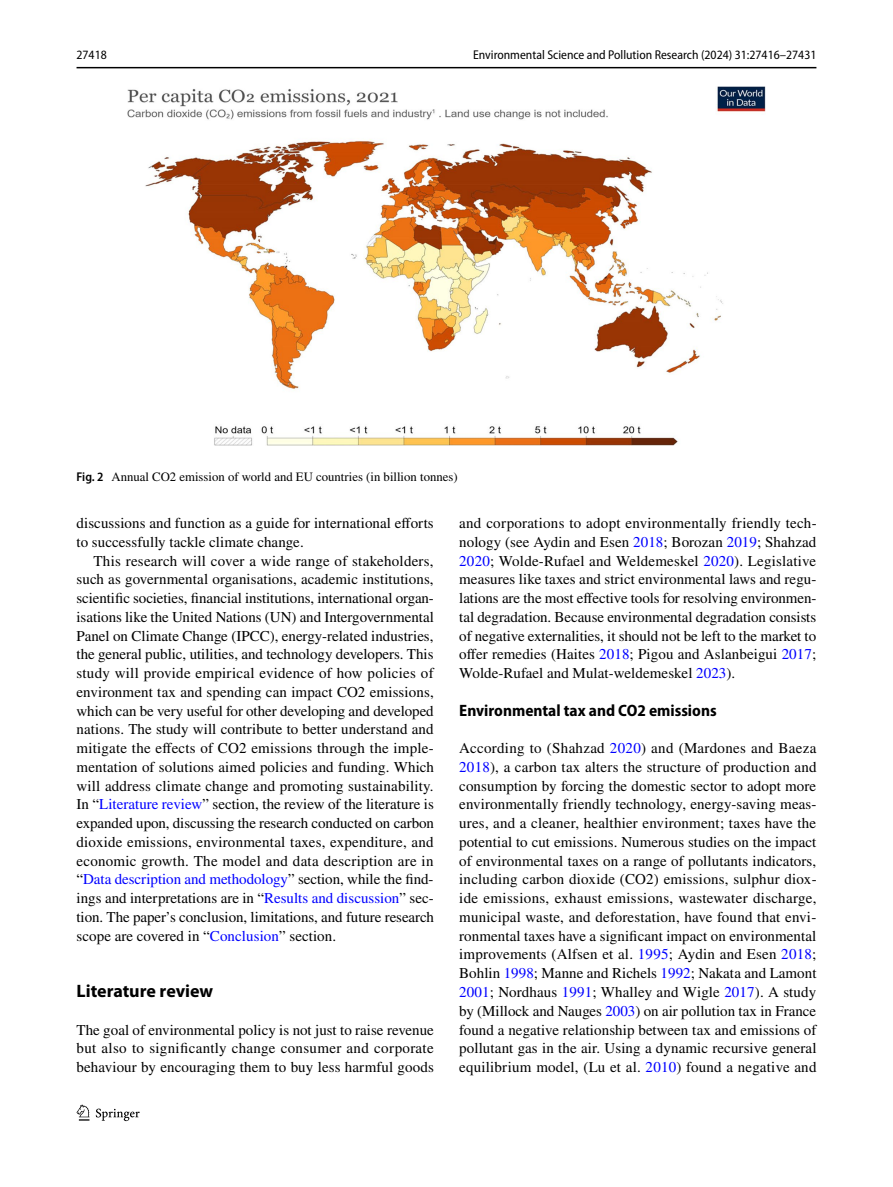
<style>
.page{position:relative;width:893px;height:1187px;background:#fff}
.page>*{position:absolute;margin:0;border:0;box-sizing:border-box;transform-origin:0 0}
.t1{font:700 18px "Myriad Pro";letter-spacing:-.005em;color:#000}
.t2{font:700 semi-condensed 16.5px "Myriad Pro";color:#000}
.t3{font:15px/18.8px "STIX";letter-spacing:.005em;color:#000;text-align:justify}
.t4{font:semi-condensed 12.75px "Myriad Pro";color:#000}
.t5{font:12.75px "STIX";color:#000}
.s1{font-family:"Myriad Pro";font-weight:600;font-stretch:semi-condensed}
.s2{color:#00f}
</style>
<div class="page">
<hr style="left:77px;top:67px;width:739px;height:1px;background:#000">
<svg style="left:77px;top:1104px;width:12px;height:16px"></svg>
<svg style="left:96px;top:1108px;width:44px;height:12px"></svg>
<img style="left:128px;top:87px;width:637px;height:358px">
<p class="t4" style="left:77px;top:48px;width:32px">27418</p>
<p class="t4" style="left:473px;top:48px;width:345px">Environmental Science and Pollution Research (2024) 31:27416–27431</p>
<p class="t5" style="left:77px;top:467px;width:383px"><span class="s1">Fig. 2</span> Annual CO2 emission of world and EU countries (in billion tonnes)</p>
<p class="t3" style="left:77px;top:514px;width:359px">discussions and function as a guide for international efforts to successfully tackle climate change.</p>
<p class="t3" style="left:77px;top:552px;width:359px;text-indent:17px">This research will cover a wide range of stakeholders, such as governmental organisations, academic institutions, scientific societies, financial institutions, international organ&shy;isations like the United Nations (UN) and Intergovernmental Panel on Climate Change (IPCC), energy-related industries, the general public, utilities, and technology developers. This study will provide empirical evidence of how policies of environment tax and spending can impact CO2 emissions, which can be very useful for other developing and developed nations. The study will contribute to better understand and mitigate the effects of CO2 emissions through the imple&shy;mentation of solutions aimed policies and funding. Which will address climate change and promoting sustainability.<br>In “<span class="s2">Literature review</span>” section, the review of the literature is expanded upon, discussing the research conducted on carbon dioxide emissions, environmental taxes, expenditure, and economic growth. The model and data description are in “<span class="s2">Data description and methodology</span>” section, while the find&shy;ings and interpretations are in “<span class="s2">Results and discussion</span>” sec&shy;tion. The paper’s conclusion, limitations, and future research scope are covered in “<span class="s2">Conclusion</span>” section.</p>
<p class="t1" style="left:77px;top:979px;width:138px">Literature review</p>
<p class="t3" style="left:77px;top:1021px;width:359px">The goal of environmental policy is not just to raise revenue but also to significantly change consumer and corporate behaviour by encouraging them to buy less harmful goods</p>
<p class="t3" style="left:459px;top:514px;width:359px">and corporations to adopt environmentally friendly tech&shy;nology (see Aydin and Esen <span class="s2">2018</span>; Borozan <span class="s2">2019</span>; Shahzad <span class="s2">2020</span>; Wolde-Rufael and Weldemeskel <span class="s2">2020</span>). Legislative measures like taxes and strict environmental laws and regu&shy;lations are the most effective tools for resolving environmen&shy;tal degradation. Because environmental degradation consists of negative externalities, it should not be left to the market to offer remedies (Haites <span class="s2">2018</span>; Pigou and Aslanbeigui <span class="s2">2017</span>; Wolde-Rufael and Mulat-weldemeskel <span class="s2">2023</span>).</p>
<p class="t2" style="left:459px;top:700px;width:259px">Environmental tax and CO2 emissions</p>
<p class="t3" style="left:459px;top:739px;width:359px">According to (Shahzad <span class="s2">2020</span>) and (Mardones and Baeza <span class="s2">2018</span>), a carbon tax alters the structure of production and consumption by forcing the domestic sector to adopt more environmentally friendly technology, energy-saving meas&shy;ures, and a cleaner, healthier environment; taxes have the potential to cut emissions. Numerous studies on the impact of environmental taxes on a range of pollutants indicators, including carbon dioxide (CO2) emissions, sulphur diox&shy;ide emissions, exhaust emissions, wastewater discharge, municipal waste, and deforestation, have found that envi&shy;ronmental taxes have a significant impact on environmental improvements (Alfsen et al. <span class="s2">1995</span>; Aydin and Esen <span class="s2">2018</span>; Bohlin <span class="s2">1998</span>; Manne and Richels <span class="s2">1992</span>; Nakata and Lamont <span class="s2">2001</span>; Nordhaus <span class="s2">1991</span>; Whalley and Wigle <span class="s2">2017</span>). A study by (Millock and Nauges <span class="s2">2003</span>) on air pollution tax in France found a negative relationship between tax and emissions of pollutant gas in the air. Using a dynamic recursive general equilibrium model, (Lu et al. <span class="s2">2010</span>) found a negative and</p>
</div>
